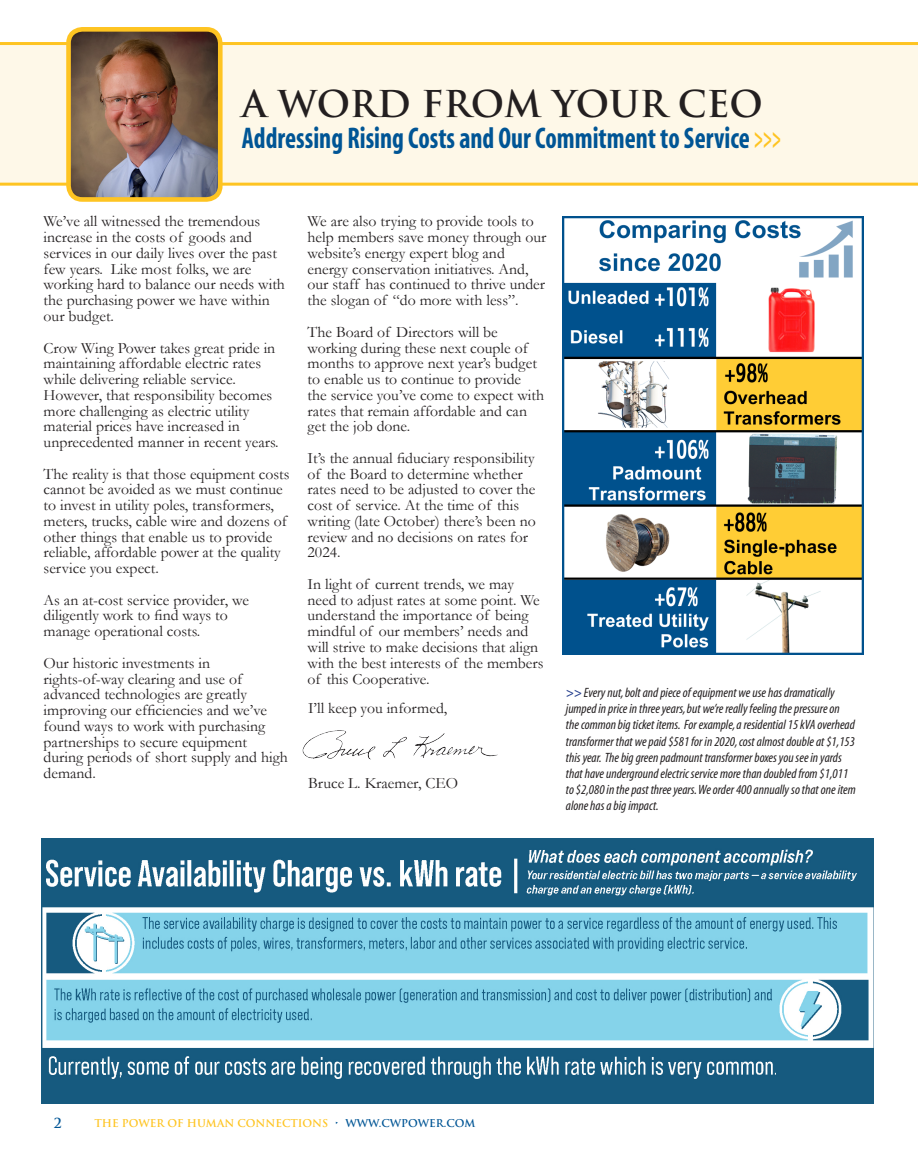
<style>
.page{position:relative;width:918px;height:1151px;background:#fff}
.page>*{position:absolute;margin:0;border:0;box-sizing:border-box;transform-origin:0 0}
.t1{font:700 36px "Trajan";color:#231f20}
.t2{font:700 condensed 30px "Myriad";color:#005595;scale:.88 1}
.t3{font:15.75px/15.8px "Garamond";color:#231f20}
.t4{font:italic condensed 13.5px/16.2px "Myriad";color:#231f20}
.t5{font:700 13.5px "Trajan";color:#005595}
.t6{font:700 10.5px "Trajan";color:#fec422}
.s1{color:#fec422}
.s2{font-weight:600;color:#253f8e}
.s3{color:#005595}
</style>
<div class="page">
<div style="left:0;top:42px;width:918px;height:144px;background:#fef8e8"></div>
<img style="left:72px;top:33px;width:145px;height:163px">
<div style="left:66px;top:27px;width:157px;height:175px;border:5px solid #fec422;border-radius:14px"></div>
<img style="left:302px;top:730px;width:35px;height:28px">
<img style="left:41px;top:838px;width:833px;height:265px">
<img style="left:563px;top:216px;width:301px;height:438px">
<p class="t1" style="left:242px;top:81px;width:523px">A WORD FROM YOUR CEO</p>
<p class="t2" style="left:242px;top:123px;width:614px">Addressing Rising Costs and Our Commitment to Service <span class="s1">&gt;&gt;&gt;</span></p>
<p class="t3" style="left:44px;top:213px;width:243px">We’ve all witnessed the tremendous increase in the costs of goods and services in our daily lives over the past few years. Like most folks, we are working hard to balance our needs with the purchasing power we have within our budget.</p>
<p class="t3" style="left:44px;top:339px;width:236px">Crow Wing Power takes great pride in maintaining affordable electric rates while delivering reliable service.<br>However, that responsibility becomes more challenging as electric utility material prices have increased in unprecedented manner in recent years.</p>
<p class="t3" style="left:44px;top:465px;width:247px">The reality is that those equipment costs cannot be avoided as we must continue to invest in utility poles, transformers, meters, trucks, cable wire and dozens of other things that enable us to provide reliable, affordable power at the quality service you expect.</p>
<p class="t3" style="left:44px;top:591px;width:207px">As an at-cost service provider, we diligently work to find ways to manage operational costs.</p>
<p class="t3" style="left:44px;top:654px;width:246px">Our historic investments in rights-of-way clearing and use of advanced technologies are greatly improving our efficiencies and we’ve found ways to work with purchasing partnerships to secure equipment during periods of short supply and high demand.</p>
<p class="t3" style="left:308px;top:213px;width:241px">We are also trying to provide tools to help members save money through our website’s energy expert blog and energy conservation initiatives. And, our staff has continued to thrive under the slogan of “do more with less”.</p>
<p class="t3" style="left:308px;top:324px;width:238px">The Board of Directors will be working during these next couple of months to approve next year’s budget to enable us to continue to provide the service you’ve come to expect with rates that remain affordable and can get the job done.</p>
<p class="t3" style="left:308px;top:450px;width:230px">It’s the annual fiduciary responsibility of the Board to determine whether rates need to be adjusted to cover the cost of service. At the time of this writing (late October) there’s been no review and no decisions on rates for<br>2024.</p>
<p class="t3" style="left:308px;top:576px;width:237px">In light of current trends, we may need to adjust rates at some point. We understand the importance of being mindful of our members’ needs and will strive to make decisions that align with the best interests of the members of this Cooperative.</p>
<p class="t3" style="left:308px;top:699px;width:141px">I’ll keep you informed,</p>
<p class="t3" style="left:308px;top:775px;width:152px">Bruce L. Kraemer, CEO</p>
<p class="t4" style="left:566px;top:684px;width:291px"><span class="s2">&gt;&gt;</span>Every nut, bolt and piece of equipment we use has dramatically jumped in price in three years, but we’re really feeling the pressure on the common big ticket items. For example, a residential 15 kVA overhead transformer that we paid $581 for in 2020, cost almost double at $1,153 this year. The big green padmount transformer boxes you see in yards that have underground electric service more than doubled from $1,011 to $2,080 in the past three years. We order 400 annually so that one item alone has a big impact.</p>
<p class="t5" style="left:54px;top:1114px;width:9px">2</p>
<p class="t6" style="left:94px;top:1116px;width:382px">THE POWER OF HUMAN CONNECTIONS <span class="s3">• WWW.CWPOWER.COM</span></p>
</div>
